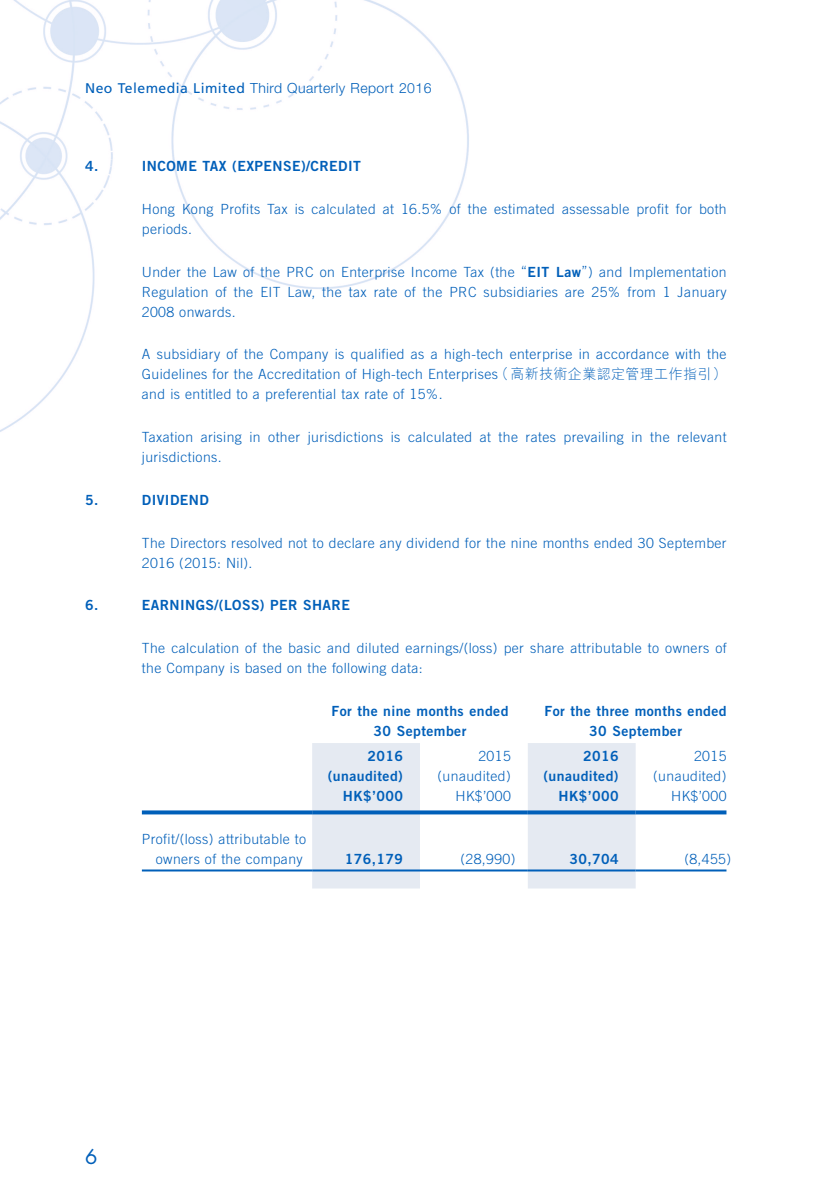
<style>
.page{position:relative;width:840px;height:1191px;background:#fff}
.page>*{position:absolute;margin:0;border:0;box-sizing:border-box;transform-origin:0 0}
.t1{font:20px "Futura Std";color:#005fb9}
._05_Notes{font:300 14px/20px "Trade Gothic LT Std";letter-spacing:.03em;color:#005fb9}
._51_Table_Notes{font:14px "Trade Gothic LT Std Bd 2";letter-spacing:.03em;color:#005fb9}
._51_Table_Notes-2{font:300 14px/20px "Trade Gothic LT Std";letter-spacing:.03em;color:#005fb9;text-align:right}
._06_Notes_HD1{font:14px "Trade Gothic LT Std Bd 2";letter-spacing:.03em;color:#005fb9}
.t2{font:300 14px "Helvetica Neue LT Std";letter-spacing:.03em;color:#005fb9}
.s1{font-family:"Frutiger LT Std";font-weight:400}
.s2{font-family:"Trade Gothic LT Std Bd 2";font-weight:400}
.s3{font-family:"M Hei HK"}
</style>
<div class="page">
<img style="left:0;top:0;width:727px;height:889px">
<svg style="left:312px;top:743px;width:323px;height:145px;fill:#e5eaf2"></svg>
<svg style="left:142px;top:810px;width:170px;height:4px"></svg>
<svg style="left:312px;top:810px;width:108px;height:4px"></svg>
<svg style="left:420px;top:810px;width:107px;height:4px"></svg>
<svg style="left:527px;top:810px;width:108px;height:4px"></svg>
<svg style="left:635px;top:810px;width:91px;height:4px"></svg>
<hr style="left:142px;top:869px;width:170px;height:2px;background:#005fb9">
<hr style="left:312px;top:869px;width:108px;height:2px;background:#005fb9">
<hr style="left:420px;top:869px;width:107px;height:2px;background:#005fb9">
<hr style="left:527px;top:869px;width:108px;height:2px;background:#005fb9">
<hr style="left:635px;top:869px;width:91px;height:2px;background:#005fb9">
<p class="t2" style="left:85px;top:80px;width:347px"><span class="s1">Neo Telemedia Limited</span> Third Quarterly Report 2016</p>
<p class="_06_Notes_HD1" style="left:85px;top:158px;width:15px">4.</p>
<p class="_06_Notes_HD1" style="left:142px;top:158px;width:220px">INCOME TAX (EXPENSE)/CREDIT</p>
<p class="_05_Notes" style="left:142px;top:199px;width:586px">Hong Kong Profits Tax is calculated at 16.5% of the estimated assessable profit for both periods.</p>
<p class="_05_Notes" style="left:142px;top:261px;width:586px;text-align:justify">Under the Law of the PRC on Enterprise Income Tax (the “<span class="s2">EIT Law</span>”) and Implementation Regulation of the EIT Law, the tax rate of the PRC subsidiaries are 25% from 1 January 2008 onwards.</p>
<p class="_05_Notes" style="left:142px;top:344px;width:586px;text-align:justify">A subsidiary of the Company is qualified as a high-tech enterprise in accordance with the Guidelines for the Accreditation of High-tech Enterprises<span class="s3">（高新技術企業認定管理工作指引）</span>and is entitled to a preferential tax rate of 15%.</p>
<p class="_05_Notes" style="left:142px;top:427px;width:586px">Taxation arising in other jurisdictions is calculated at the rates prevailing in the relevant jurisdictions.</p>
<p class="_06_Notes_HD1" style="left:85px;top:491px;width:15px">5.</p>
<p class="_06_Notes_HD1" style="left:142px;top:491px;width:68px">DIVIDEND</p>
<p class="_05_Notes" style="left:142px;top:532px;width:586px">The Directors resolved not to declare any dividend for the nine months ended 30 September<br>2016 (2015: Nil).</p>
<p class="_06_Notes_HD1" style="left:85px;top:596px;width:15px">6.</p>
<p class="_06_Notes_HD1" style="left:142px;top:596px;width:209px">EARNINGS/(LOSS) PER SHARE</p>
<p class="_05_Notes" style="left:142px;top:638px;width:586px">The calculation of the basic and diluted earnings/(loss) per share attributable to owners of the Company is based on the following data:</p>
<p class="_51_Table_Notes" style="left:331px;top:702px;width:178px">For the nine months ended</p>
<p class="_51_Table_Notes" style="left:373px;top:722px;width:94px">30 September</p>
<p class="_51_Table_Notes" style="left:544px;top:702px;width:183px">For the three months ended</p>
<p class="_51_Table_Notes" style="left:589px;top:722px;width:94px">30 September</p>
<p class="_51_Table_Notes-2" style="left:142px;top:829px;width:166px">Profit/(loss) attributable to owners of the company</p>
<p class="_51_Table_Notes" style="left:367px;top:747px;width:37px">2016</p>
<p class="_51_Table_Notes-2" style="left:478px;top:746px;width:34px">2015</p>
<p class="_51_Table_Notes" style="left:582px;top:747px;width:37px">2016</p>
<p class="_51_Table_Notes-2" style="left:693px;top:746px;width:34px">2015</p>
<p class="_51_Table_Notes" style="left:327px;top:767px;width:77px">(unaudited)</p>
<p class="_51_Table_Notes-2" style="left:437px;top:766px;width:75px">(unaudited)</p>
<p class="_51_Table_Notes" style="left:543px;top:767px;width:77px">(unaudited)</p>
<p class="_51_Table_Notes-2" style="left:653px;top:766px;width:75px">(unaudited)</p>
<p class="_51_Table_Notes" style="left:342px;top:787px;width:62px">HK$’000</p>
<p class="_51_Table_Notes-2" style="left:455px;top:786px;width:57px">HK$’000</p>
<p class="_51_Table_Notes" style="left:558px;top:787px;width:62px">HK$’000</p>
<p class="_51_Table_Notes-2" style="left:670px;top:786px;width:57px">HK$’000</p>
<p class="_51_Table_Notes" style="left:344px;top:850px;width:60px">176,179</p>
<p class="_51_Table_Notes-2" style="left:460px;top:849px;width:56px">(28,990)</p>
<p class="_51_Table_Notes" style="left:569px;top:850px;width:51px">30,704</p>
<p class="_51_Table_Notes-2" style="left:684px;top:849px;width:48px">(8,455)</p>
<h1 class="t1" style="left:85px;top:1143px;width:14px">6</h1>
</div>
